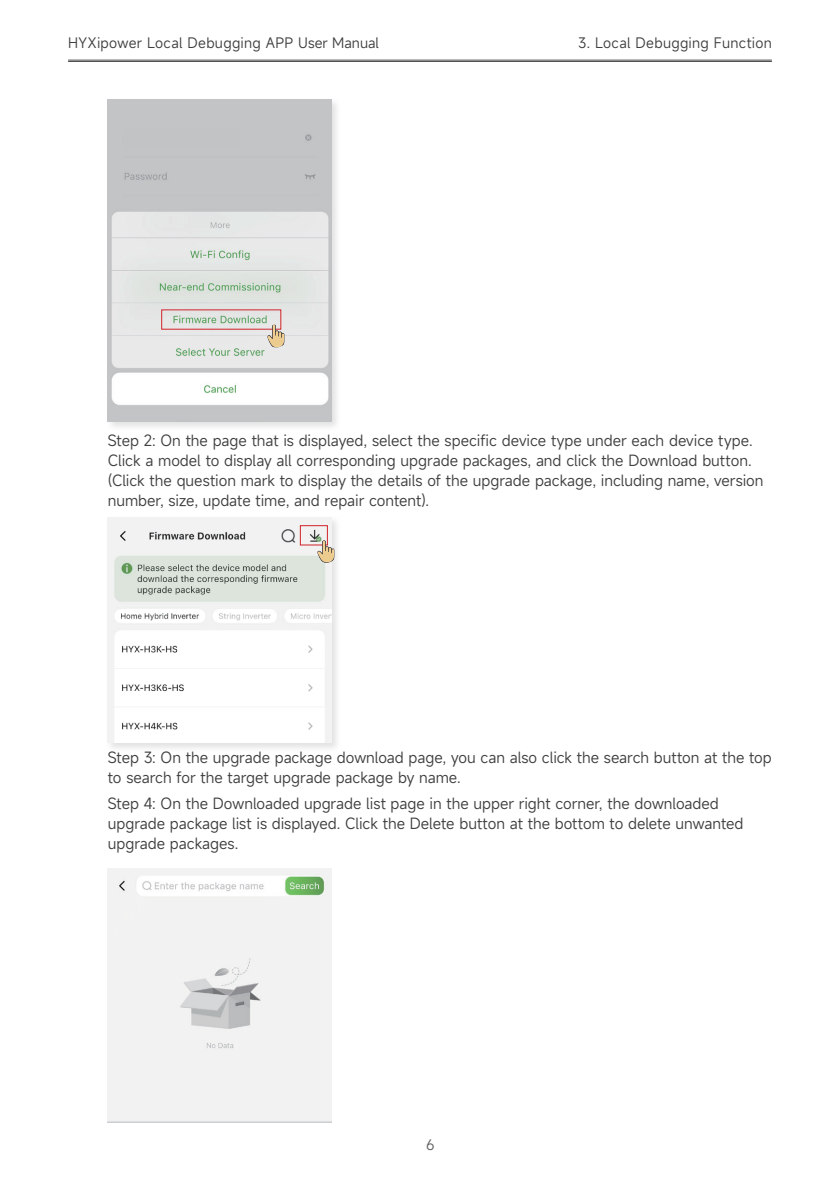
<style>
.page{position:relative;width:840px;height:1191px;background:#fff}
.page>*{position:absolute;margin:0;border:0;box-sizing:border-box;transform-origin:0 0}
.t1{font:15px/20px "Mi Sans";color:#3e3e3f}
.t2{font:14px "Mi Sans";letter-spacing:.02em;color:#3e3e3f}
.t3{font:14px "Mi Sans";color:#606063}
</style>
<div class="page">
<hr style="left:68px;top:60px;width:703px;height:1px;background:#4b4c4d">
<hr style="left:68px;top:61px;width:703px;height:1px;background:#4b4c4d">
<div style="left:106px;top:97px;width:235px;height:335px;background:#6c6d70;opacity:.2"></div>
<img style="left:108px;top:99px;width:223px;height:323px">
<div style="left:105px;top:515px;width:236px;height:238px;background:#6c6d70;opacity:.2"></div>
<img style="left:108px;top:517px;width:223px;height:226px">
<div style="left:124px;top:129px;width:115px;height:20px;background:#c2c3c5"></div>
<div style="left:161px;top:309px;width:120px;height:21px;border:1px solid #d1232a"></div>
<img style="left:267px;top:325px;width:17px;height:22px">
<div style="left:300px;top:525px;width:28px;height:20px;border:1px solid #d1232a"></div>
<img style="left:317px;top:540px;width:17px;height:23px">
<img style="left:108px;top:868px;width:223px;height:255px">
<p class="t2" style="left:68px;top:34px;width:312px">HYXipower Local Debugging APP User Manual</p>
<p class="t2" style="left:577px;top:34px;width:195px">3. Local Debugging Function</p>
<p class="t1" style="left:108px;top:431px;width:656px">Step 2: On the page that is displayed, select the specific device type under each device type.<br>Click a model to display all corresponding upgrade packages, and click the Download button. (Click the question mark to display the details of the upgrade package, including name, version number, size, update time, and repair content).</p>
<p class="t1" style="left:108px;top:747px;width:665px">Step 3: On the upgrade package download page, you can also click the search button at the top to search for the target upgrade package by name.</p>
<p class="t1" style="left:108px;top:793px;width:637px">Step 4: On the Downloaded upgrade list page in the upper right corner, the downloaded upgrade package list is displayed. Click the Delete button at the bottom to delete unwanted upgrade packages.</p>
<p class="t3" style="left:426px;top:1135px;width:10px">6</p>
</div>
